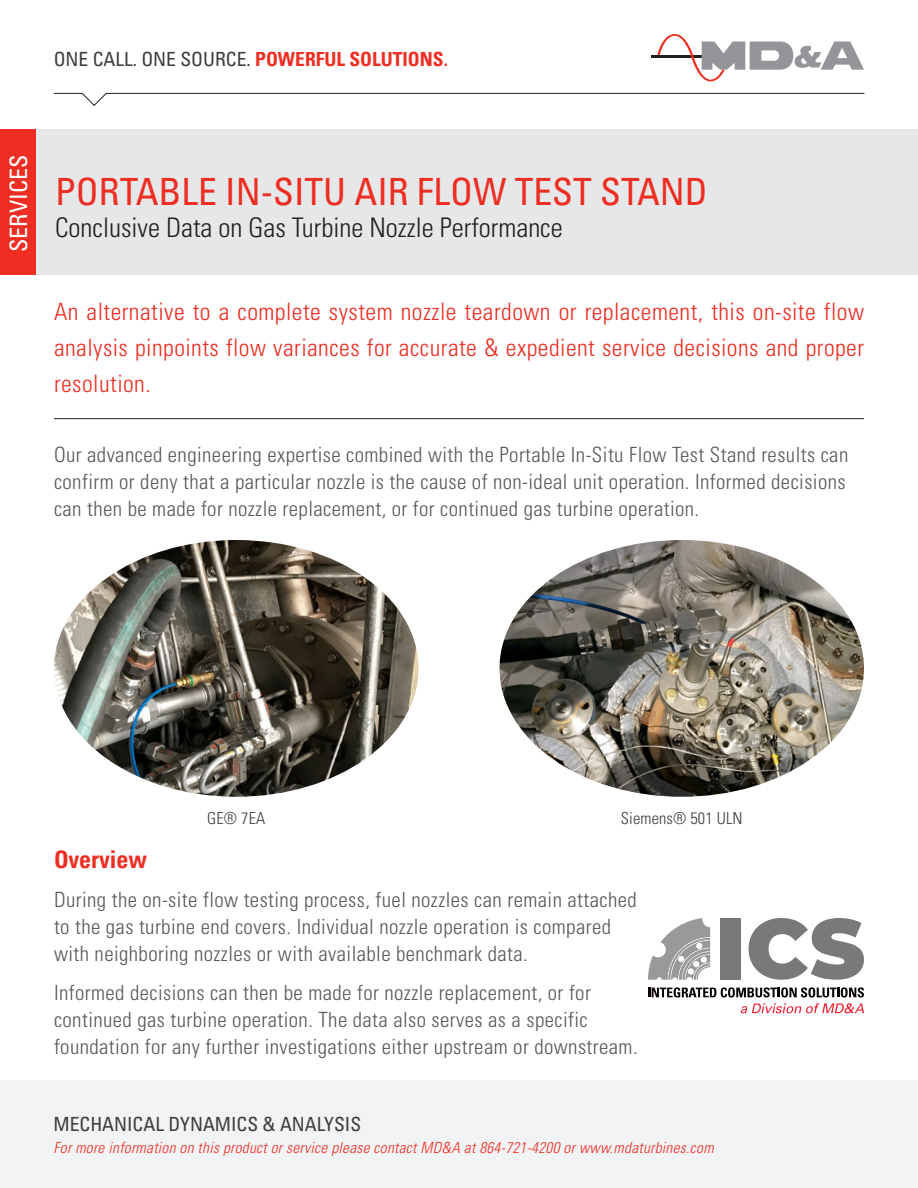
<style>
.page{position:relative;width:918px;height:1188px;background:#fff}
.page>*{position:absolute;margin:0;border:0;box-sizing:border-box;transform-origin:0 0}
.t1{font:condensed 37.5px "Univers";color:#ee2e22}
.t2{font:300 condensed 27px "Univers";color:#231f20}
.t3{font:300 condensed 24px/36px "Univers";letter-spacing:.02em;color:#ee2e22;text-align:justify}
.column_headings{font:700 condensed 24px "Univers";color:#ee2e22}
.t4{font:condensed 24px "Univers";color:#fff}
.Paragraph_Style_1{font:300 condensed 21px/27px "Univers";letter-spacing:.02em;color:#57585a}
.t5{font:condensed 19.5px "Univers";color:#3e3e3f}
.Paragraph_Style_1-2{font:300 condensed 16.5px "Univers";letter-spacing:.01em;color:#3e3e3f}
.t6{font:italic 300 condensed 15.3px "Univers";letter-spacing:.02em;color:#ee2e22}
.s1{font-weight:700;color:#ee2e22}
</style>
<div class="page">
<div style="left:0;top:1080px;width:918px;height:108px;background:#f2f3f4"></div>
<div style="left:35px;top:129px;width:883px;height:146px;background:#e6e7e9"></div>
<div style="left:0;top:129px;width:36px;height:146px;background:#ee2e22"></div>
<svg style="left:53px;top:93px;width:812px;height:13px"></svg>
<hr style="left:651px;top:55px;width:60px;height:3px;background:#231f20">
<svg style="left:657px;top:34px;width:207px;height:48px"></svg>
<hr style="left:54px;top:418px;width:810px;height:1px;background:#231f20">
<img style="left:500px;top:540px;width:364px;height:257px">
<img style="left:54px;top:540px;width:364px;height:257px">
<svg style="left:648px;top:918px;width:62px;height:62px"></svg>
<svg style="left:740px;top:1003px;width:124px;height:10px"></svg>
<svg style="left:648px;top:987px;width:216px;height:10px"></svg>
<div style="left:721px;top:918px;width:20px;height:62px;background:#78797a"></div>
<svg style="left:749px;top:918px;width:115px;height:62px"></svg>
<p class="t5" style="left:54px;top:46px;width:396px">ONE CALL. ONE SOURCE. <span class="s1">POWERFUL SOLUTIONS.</span></p>
<p class="t4" style="left:3px;top:252px;width:99px;rotate:-90deg">SERVICES</p>
<p class="t1" style="left:55px;top:168px;width:654px">PORTABLE IN-SITU AIR FLOW TEST STAND</p>
<p class="t2" style="left:55px;top:211px;width:509px">Conclusive Data on Gas Turbine Nozzle Performance</p>
<p class="t3" style="left:54px;top:293px;width:812px">An alternative to a complete system nozzle teardown or replacement, this on-site flow analysis pinpoints flow variances for accurate &amp; expedient service decisions and proper resolution.</p>
<p class="Paragraph_Style_1" style="left:54px;top:441px;width:796px">Our advanced engineering expertise combined with the Portable In-Situ Flow Test Stand results can confirm or deny that a particular nozzle is the cause of non-ideal unit operation. Informed decisions can then be made for nozzle replacement, or for continued gas turbine operation.</p>
<p class="column_headings" style="left:54px;top:845px;width:95px">Overview</p>
<p class="Paragraph_Style_1-2" style="left:207px;top:808px;width:60px">GE® 7EA</p>
<p class="Paragraph_Style_1-2" style="left:621px;top:808px;width:123px">Siemens® 501 ULN</p>
<p class="Paragraph_Style_1" style="left:54px;top:886px;width:584px">During the on-site flow testing process, fuel nozzles can remain attached to the gas turbine end covers. Individual nozzle operation is compared with neighboring nozzles or with available benchmark data.</p>
<p class="Paragraph_Style_1" style="left:54px;top:979px;width:585px">Informed decisions can then be made for nozzle replacement, or for continued gas turbine operation. The data also serves as a specific foundation for any further investigations either upstream or downstream.</p>
<p class="t5" style="left:54px;top:1112px;width:309px">MECHANICAL DYNAMICS &amp; ANALYSIS</p>
<p class="t6" style="left:54px;top:1138px;width:661px">For more information on this product or service please contact MD&amp;A at 864-721-4200 or www.mdaturbines.com</p>
</div>
